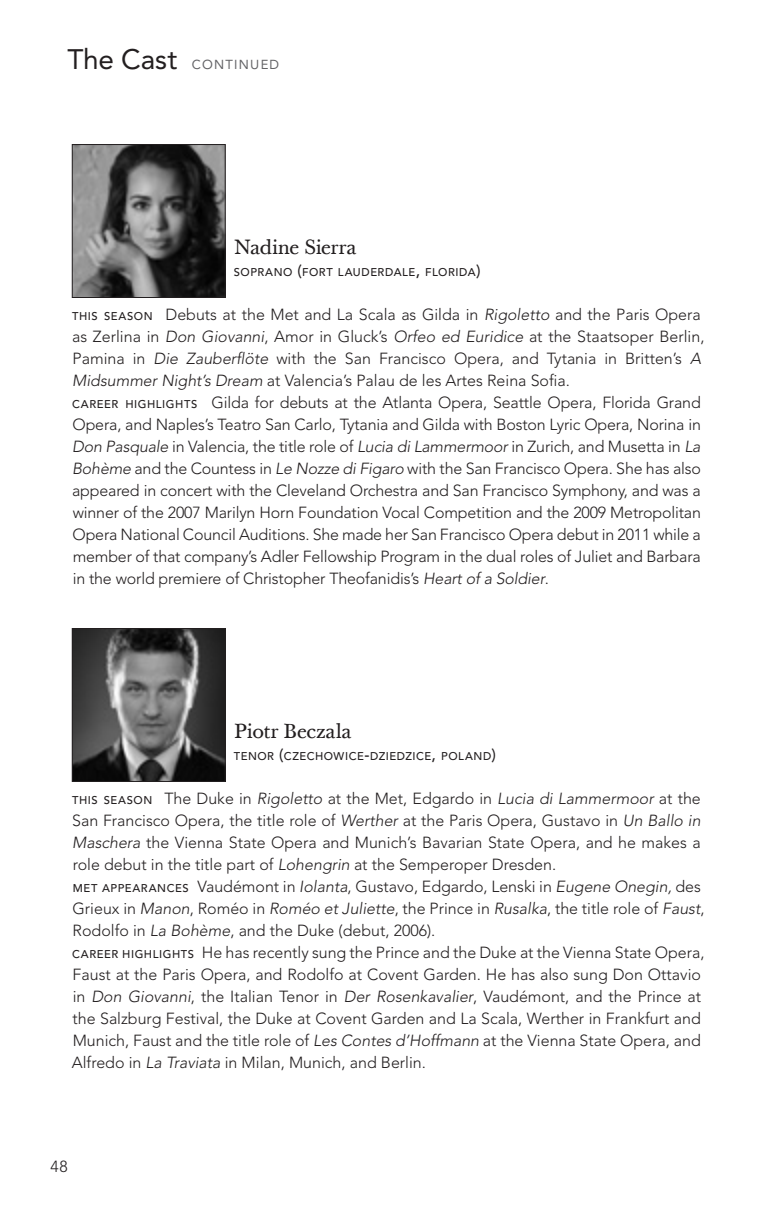
<style>
.page{position:relative;width:774px;height:1224px;background:#fff}
.page>*{position:absolute;margin:0;border:0;box-sizing:border-box;transform-origin:0 0}
.t1{font:20px "Baskerville Ten";letter-spacing:-.015em;color:#231f20}
.No_Spacing{font:300 16px/22px "Avenir";color:#231f20}
._5_Donor_A_head_NEW{font:13px "Avenir";letter-spacing:.095em;color:#636366}
.t2{font:500 11.2px "Avenir";letter-spacing:.05em;color:#231f20}
.s1{font-size:28px;color:#231f20}
.s2{font-size:16px}
.s3{font-weight:500;font-size:11.2px}
.s4{font-style:italic}
</style>
<div class="page">
<img style="left:74px;top:146px;width:150px;height:150px">
<div style="left:72px;top:144px;width:154px;height:154px;border:1px solid #231f20"></div>
<img style="left:74px;top:630px;width:150px;height:150px">
<div style="left:72px;top:628px;width:154px;height:154px;border:1px solid #231f20"></div>
<p class="_5_Donor_A_head_NEW" style="left:67px;top:57px;width:213px"><span class="s1">The Cast</span> CONTINUED</p>
<p class="t1" style="left:234px;top:235px;width:125px">Nadine Sierra</p>
<p class="t2" style="left:234px;top:266px;width:248px">SOPRANO <span class="s2">(</span>FORT LAUDERDALE<span class="s2">,</span> FLORIDA<span class="s2">)</span></p>
<p class="No_Spacing" style="left:72px;top:304px;width:634px"><span class="s3">THIS SEASON</span> Debuts at the Met and La Scala as Gilda in <span class="s4">Rigoletto</span> and the Paris Opera as Zerlina in <span class="s4">Don Giovanni</span>, Amor in Gluck’s <span class="s4">Orfeo ed Euridice</span> at the Staatsoper Berlin, Pamina in <span class="s4">Die Zauberflöte</span> with the San Francisco Opera, and Tytania in Britten’s <span class="s4">A Midsummer Night’s Dream</span> at Valencia’s Palau de les Artes Reina Sofia.</p>
<p class="No_Spacing" style="left:72px;top:392px;width:630px;text-align:justify"><span class="s3">CAREER HIGHLIGHTS</span> Gilda for debuts at the Atlanta Opera, Seattle Opera, Florida Grand Opera, and Naples’s Teatro San Carlo, Tytania and Gilda with Boston Lyric Opera, Norina in <span class="s4">Don Pasquale</span> in Valencia, the title role of <span class="s4">Lucia di Lammermoor</span> in Zurich, and Musetta in <span class="s4">La Bohème</span> and the Countess in <span class="s4">Le Nozze di Figaro</span> with the San Francisco Opera. She has also appeared in concert with the Cleveland Orchestra and San Francisco Symphony, and was a winner of the 2007 Marilyn Horn Foundation Vocal Competition and the 2009 Metropolitan Opera National Council Auditions. She made her San Francisco Opera debut in 2011 while a member of that company’s Adler Fellowship Program in the dual roles of Juliet and Barbara in the world premiere of Christopher Theofanidis’s <span class="s4">Heart of a Soldier</span>.</p>
<p class="t1" style="left:234px;top:719px;width:119px">Piotr Beczala</p>
<p class="t2" style="left:234px;top:750px;width:264px">TENOR <span class="s2">(</span>CZECHOWICE<span class="s2">-</span>DZIEDZICE<span class="s2">,</span> POLAND<span class="s2">)</span></p>
<p class="No_Spacing" style="left:72px;top:788px;width:630px;text-align:justify"><span class="s3">THIS SEASON</span> The Duke in <span class="s4">Rigoletto</span> at the Met, Edgardo in <span class="s4">Lucia di Lammermoor</span> at the San Francisco Opera, the title role of <span class="s4">Werther</span> at the Paris Opera, Gustavo in <span class="s4">Un Ballo in Maschera</span> the Vienna State Opera and Munich’s Bavarian State Opera, and he makes a role debut in the title part of <span class="s4">Lohengrin</span> at the Semperoper Dresden.</p>
<p class="No_Spacing" style="left:73px;top:876px;width:634px"><span class="s3">MET APPEARANCES</span> Vaudémont in <span class="s4">Iolanta</span>, Gustavo, Edgardo, Lenski in <span class="s4">Eugene Onegin,</span> des<br>Grieux in <span class="s4">Manon</span>, Roméo in <span class="s4">Roméo et Juliette</span>, the Prince in <span class="s4">Rusalka</span>, the title role of <span class="s4">Faust</span>,<br>Rodolfo in <span class="s4">La Bohème</span>, and the Duke (debut, 2006).</p>
<p class="No_Spacing" style="left:72px;top:942px;width:634px"><span class="s3">CAREER HIGHLIGHTS</span> He has recently sung the Prince and the Duke at the Vienna State Opera, Faust at the Paris Opera, and Rodolfo at Covent Garden. He has also sung Don Ottavio in <span class="s4">Don Giovanni</span>, the Italian Tenor in <span class="s4">Der Rosenkavalier</span>, Vaudémont, and the Prince at the Salzburg Festival, the Duke at Covent Garden and La Scala, Werther in Frankfurt and Munich, Faust and the title role of <span class="s4">Les Contes d’Hoffmann</span> at the Vienna State Opera, and Alfredo in <span class="s4">La Traviata</span> in Milan, Munich, and Berlin.</p>
<p class="No_Spacing" style="left:51px;top:1156px;width:19px">48</p>
</div>
